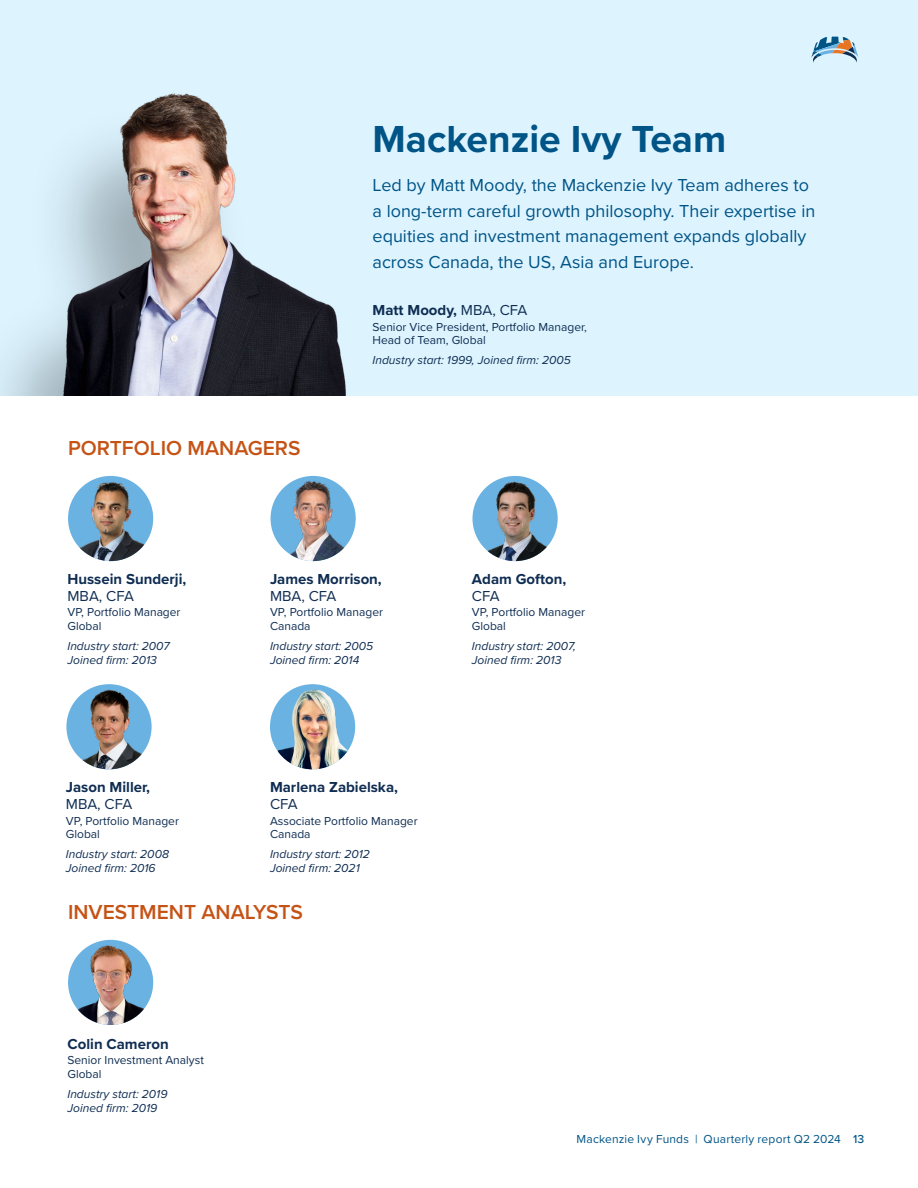
<style>
.page{position:relative;width:918px;height:1188px;background:#fff}
.page>*{position:absolute;margin:0;border:0;box-sizing:border-box;transform-origin:0 0}
.t1{font:700 39px "Proxima Nova";color:#005486}
.t2{font:600 21px "Proxima Nova";color:#c65316}
.Body{font:18px/25.5px "Proxima Nova";color:#005486}
.assetview-name{font:700 15px/16.5px "Proxima Nova";color:#0f2d52}
.assetview-title{font:italic 12px/13.5px "Proxima Nova";color:#0f2d52}
.assetview-title-2{font:12px/13.5px "Proxima Nova";color:#0f2d52}
.assetview-name-2{font:12px/13.5px "Proxima Nova";color:#0f2d52}
.t3{font:12px "Proxima Nova";letter-spacing:.015em;color:#005486}
.s1{font-weight:400}
.s2{font-weight:500}
</style>
<div class="page">
<div style="left:0;top:0;width:918px;height:396px;background:#ddf4ff"></div>
<svg style="left:811px;top:37px;width:48px;height:26px"></svg>
<div style="left:0;top:104px;width:368px;height:456px;background:#000;opacity:.29"></div>
<img style="left:33px;top:93px;width:335px;height:303px">
<div style="left:0;top:396px;width:918px;height:437px;background:#fff"></div>
<img style="left:68px;top:476px;width:85px;height:85px;border-radius:43px">
<img style="left:68px;top:942px;width:85px;height:83px">
<img style="left:472px;top:476px;width:86px;height:85px;border-radius:43px">
<img style="left:69px;top:684px;width:83px;height:85px">
<img style="left:270px;top:684px;width:85px;height:85px;border-radius:43px">
<img style="left:271px;top:476px;width:85px;height:85px;border-radius:43px">
<h3 class="t2" style="left:68px;top:432px;width:234px">PORTFOLIO MANAGERS</h3>
<h2 class="t1" style="left:373px;top:110px;width:355px">Mackenzie Ivy Team</h2>
<p class="Body" style="left:373px;top:171px;width:444px">Led by Matt Moody, the Mackenzie Ivy Team adheres to a long-term careful growth philosophy. Their expertise in equities and investment management expands globally across Canada, the US, Asia and Europe.</p>
<p class="assetview-name" style="left:373px;top:301px;width:156px">Matt Moody, <span class="s1">MBA, CFA</span></p>
<p class="assetview-title-2" style="left:373px;top:319px;width:216px">Senior Vice President, Portfolio Manager,</p>
<p class="assetview-title-2" style="left:373px;top:333px;width:115px">Head of Team, Global</p>
<p class="assetview-title" style="left:373px;top:353px;width:200px">Industry start: 1999, Joined firm: 2005</p>
<p class="assetview-name" style="left:68px;top:571px;width:120px">Hussein Sunderji,<br><span class="s1">MBA, CFA</span></p>
<p class="assetview-title-2" style="left:68px;top:605px;width:115px">VP, Portfolio Manager<br>Global</p>
<p class="assetview-title" style="left:68px;top:639px;width:104px">Industry start: 2007<br>Joined firm: 2013</p>
<p class="assetview-name" style="left:270px;top:571px;width:113px">James Morrison,<br><span class="s1">MBA, CFA</span></p>
<p class="assetview-name-2" style="left:270px;top:605px;width:115px">VP, Portfolio Manager<br>Canada</p>
<p class="assetview-title" style="left:270px;top:639px;width:105px">Industry start: 2005<br>Joined firm: 2014</p>
<p class="assetview-name" style="left:66px;top:779px;width:86px">Jason Miller,<br><span class="s1">MBA, CFA</span></p>
<p class="assetview-title-2" style="left:66px;top:813px;width:115px">VP, Portfolio Manager<br>Global</p>
<p class="assetview-title" style="left:66px;top:847px;width:105px">Industry start: 2008<br>Joined firm: 2016</p>
<p class="assetview-name" style="left:270px;top:779px;width:129px">Marlena Zabielska,<br><span class="s1">CFA</span></p>
<p class="assetview-title-2" style="left:270px;top:813px;width:149px">Associate Portfolio Manager<br>Canada</p>
<p class="assetview-title" style="left:270px;top:847px;width:101px">Industry start: 2012<br>Joined firm: 2021</p>
<h3 class="t2" style="left:68px;top:896px;width:236px">INVESTMENT ANALYSTS</h3>
<p class="assetview-name" style="left:68px;top:1035px;width:103px">Colin Cameron</p>
<p class="assetview-title-2" style="left:68px;top:1053px;width:138px">Senior Investment Analyst<br>Global</p>
<p class="assetview-title" style="left:68px;top:1087px;width:101px">Industry start: 2019<br>Joined firm: 2019</p>
<p class="assetview-name" style="left:472px;top:571px;width:96px">Adam Gofton,<br><span class="s1">CFA</span></p>
<p class="assetview-name-2" style="left:472px;top:605px;width:115px">VP, Portfolio Manager<br>Global</p>
<p class="assetview-title" style="left:472px;top:639px;width:105px">Industry start: 2007,<br>Joined firm: 2013</p>
<p class="t3" style="left:577px;top:1131px;width:289px">Mackenzie Ivy Funds | Quarterly report Q2 2024 <span class="s2">13</span></p>
</div>
